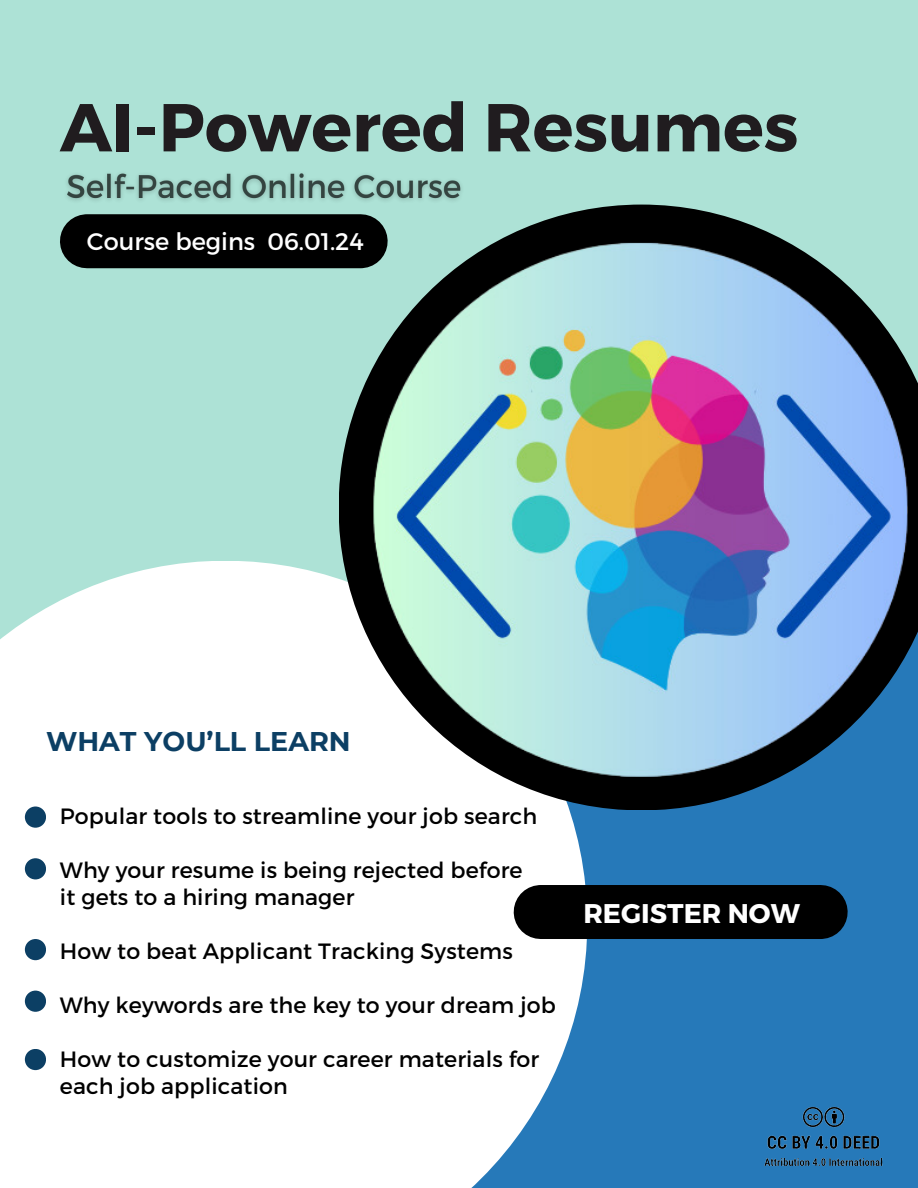
<style>
.page{position:relative;width:918px;height:1188px;background:#ade2d6}
.page>*{position:absolute;margin:0;border:0;box-sizing:border-box;transform-origin:0 0}
.t1{font:700 67.65px "Montserrat";color:#201c1f}
.t2{font:700 27px "Montserrat";color:#0c3f64}
.t3{font:700 27px "Montserrat";color:#fff}
.t4{font:24px "Montserrat";color:#fff}
.t5{font:22.2px/27px "Montserrat";letter-spacing:.005em;color:#000}
</style>
<div class="page">
<div style="left:406px;top:594px;width:512px;height:594px;background:#2679b9"></div>
<div style="left:0;top:561px;width:587px;height:627px;background:#fff"></div>
<div style="left:25px;top:1049px;width:21px;height:21px;background:#0c3f64;border-radius:50%"></div>
<div style="left:25px;top:991px;width:21px;height:21px;background:#0c3f64;border-radius:50%"></div>
<div style="left:25px;top:939px;width:21px;height:21px;background:#0c3f64;border-radius:50%"></div>
<div style="left:25px;top:858px;width:21px;height:21px;background:#0c3f64;border-radius:50%"></div>
<div style="left:25px;top:807px;width:21px;height:21px;background:#0c3f64;border-radius:50%"></div>
<svg style="left:339px;top:205px;width:407px;height:605px"></svg>
<img style="left:357px;top:223px;width:561px;height:587px">
<img style="left:67px;top:173px;width:402px;height:36px">
<div style="left:87px;top:214px;width:274px;height:54px;background:#000"></div>
<div style="left:541px;top:885px;width:280px;height:54px;background:#000"></div>
<img style="left:764px;top:1106px;width:119px;height:60px">
<h1 class="t1" style="left:60px;top:83px;width:740px">AI-Powered Resumes</h1>
<p class="t4" style="left:87px;top:226px;width:278px">Course begins 06.01.24</p>
<p class="t2" style="left:46px;top:725px;width:306px">WHAT YOU’LL LEARN</p>
<p class="t5" style="left:60px;top:801px;width:479px">Popular tools to streamline your job search</p>
<p class="t5" style="left:60px;top:855px;width:464px">Why your resume is being rejected before it gets to a hiring manager</p>
<p class="t5" style="left:60px;top:936px;width:454px">How to beat Applicant Tracking Systems</p>
<p class="t5" style="left:60px;top:990px;width:498px">Why keywords are the key to your dream job</p>
<p class="t5" style="left:60px;top:1044px;width:481px">How to customize your career materials for</p>
<p class="t5" style="left:60px;top:1071px;width:229px">each job application</p>
<p class="t3" style="left:583px;top:896px;width:218px">REGISTER NOW</p>
</div>
